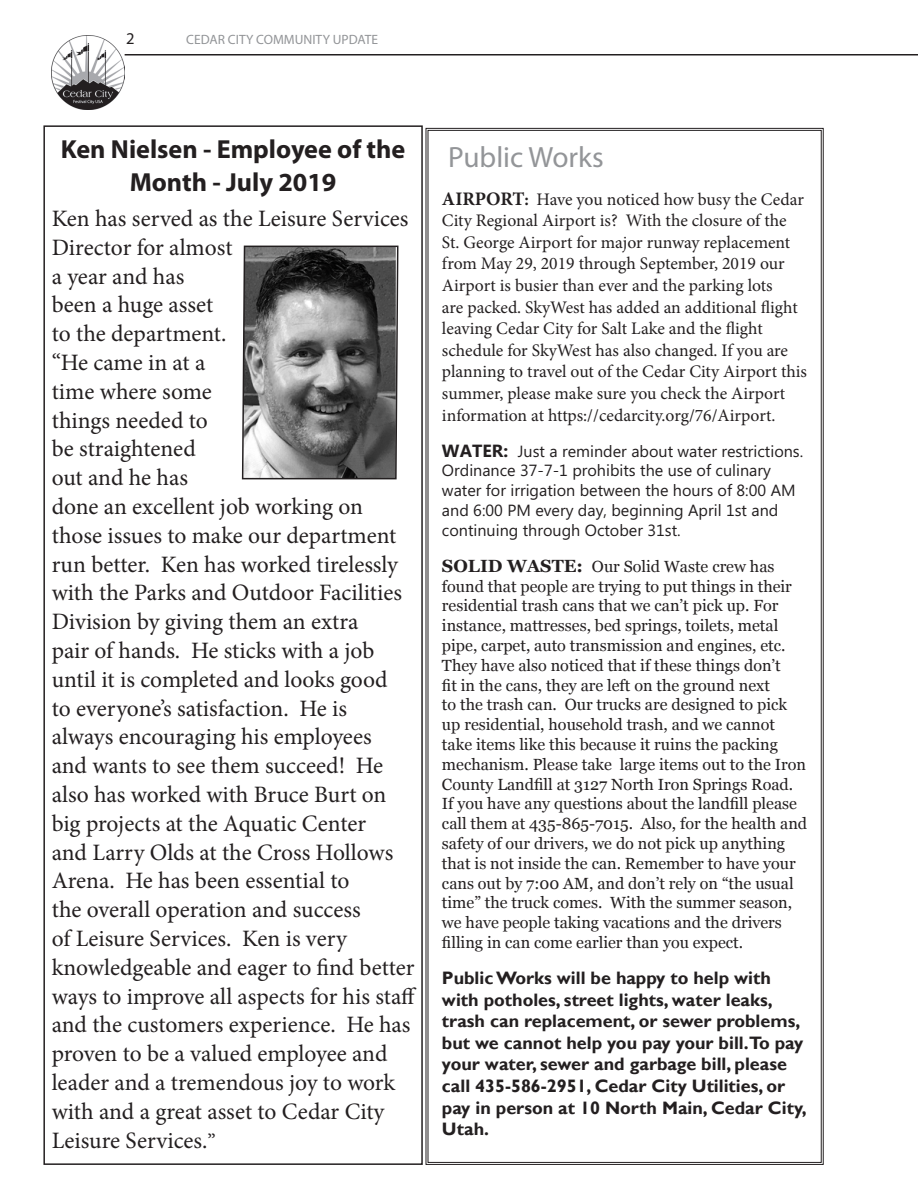
<style>
.page{position:relative;width:918px;height:1188px;background:#fff}
.page>*{position:absolute;margin:0;border:0;box-sizing:border-box;transform-origin:0 0}
.t1{font:29.4px "Myriad Pro";color:#939598}
.t2{font:700 26.25px/32.4px "Myriad Pro";color:#231f20;text-align:center}
.t3{font:23.55px/28.8px "Minion Pro";color:#231f20}
.t4{font:700 18px/21.6px "Gill Sans";color:#231f20}
.t5{font:17.7px/21.6px "Minion Pro";color:#231f20}
.t6{font:16.5px "Myriad Pro";color:#231f20}
.t7{font:16.2px/19.8px "Georgia";color:#231f20}
.t8{font:16.2px/19.8px "Microsoft Phags Pa";color:#231f20}
.t9{font:13.5px "Myriad Pro";color:#939598}
.s1{font-size:20.55px}
.s2{font-weight:700;font-size:19.05px}
.s3{font-weight:700}
.s4{font-weight:700;font-size:17.7px}
</style>
<div class="page">
<img style="left:51px;top:35px;width:74px;height:74px">
<hr style="left:125px;top:54px;width:793px;height:2px;background:#231f20">
<div style="left:43px;top:125px;width:380px;height:1040px;border:2px solid #231f20"></div>
<svg style="left:425px;top:127px;width:399px;height:1038px"></svg>
<svg style="left:241px;top:245px;width:158px;height:235px;background:#717171"></svg>
<p class="t6" style="left:126px;top:29px;width:10px">2</p>
<p class="t9" style="left:186px;top:32px;width:193px">CEDAR CITY COMMUNITY UPDATE</p>
<p class="t2" style="left:61px;top:134px;width:346px">Ken Nielsen - Employee of the<br>Month - July 2019</p>
<p class="t3" style="left:52px;top:204px;width:366px">Ken has served as the Leisure Services<br>Director for almost<br>a year and has<br>been a huge asset<br>to the department.<br>“He came in at a<br>time where some<br>things needed to<br>be straightened<br>out and he has<br>done an excellent job working on those issues to make our department run better. Ken has worked tirelessly with the Parks and Outdoor Facilities<br>Division by giving them an extra<br>pair of hands. He sticks with a job until it is completed and looks good<br>to everyone’s satisfaction. He is<br>always encouraging his employees<br>and wants to see them succeed! He also has worked with Bruce Burt on big projects at the Aquatic Center<br>and Larry Olds at the Cross Hollows<br>Arena. He has been essential to<br>the overall operation and success<br>of Leisure Services. Ken is very knowledgeable and eager to find better ways to improve all aspects for his staff and the customers experience. He has proven to be a valued employee and leader and a tremendous joy to work with and a great asset to Cedar City<br>Leisure Services.<span class="s1">”</span></p>
<p class="t1" style="left:448px;top:141px;width:157px">Public Works</p>
<p class="t5" style="left:442px;top:188px;width:367px"><span class="s2">AIRPORT</span><span class="s3">:</span> Have you noticed how busy the Cedar City Regional Airport is? With the closure of the St. George Airport for major runway replacement from May 29, 2019 through September, 2019 our Airport is busier than ever and the parking lots<br>are packed. SkyWest has added an additional flight leaving Cedar City for Salt Lake and the flight schedule for SkyWest has also changed. If you are planning to travel out of the Cedar City Airport this summer, please make sure you check the Airport information at https://cedarcity.org/76/Airport.</p>
<p class="t8" style="left:442px;top:440px;width:363px"><span class="s4">WATER:</span> Just a reminder about water restrictions.<br>Ordinance 37-7-1 prohibits the use of culinary water for irrigation between the hours of 8:00 AM and 6:00 PM every day, beginning April 1st and continuing through October 31st.</p>
<p class="t7" style="left:442px;top:557px;width:367px"><span class="s4">SOLID WASTE:</span> Our Solid Waste crew has found that people are trying to put things in their residential trash cans that we can’t pick up. For instance, mattresses, bed springs, toilets, metal pipe, carpet, auto transmission and engines, etc.<br>They have also noticed that if these things don’t<br>fit in the cans, they are left on the ground next<br>to the trash can. Our trucks are designed to pick up residential, household trash, and we cannot take items like this because it ruins the packing mechanism. Please take large items out to the Iron County Landfill at 3127 North Iron Springs Road.<br>If you have any questions about the landfill please call them at 435-865-7015. Also, for the health and safety of our drivers, we do not pick up anything that is not inside the can. Remember to have your cans out by 7:00 AM, and don’t rely on “the usual time” the truck comes. With the summer season, we have people taking vacations and the drivers filling in can come earlier than you expect.</p>
<p class="t4" style="left:442px;top:968px;width:366px">Public Works will be happy to help with with potholes, street lights, water leaks, trash can replacement, or sewer problems, but we cannot help you pay your bill.To pay your water, sewer and garbage bill, please call 435-586-2951, Cedar City Utilities, or pay in person at 10 North Main, Cedar City, Utah.</p>
</div>
